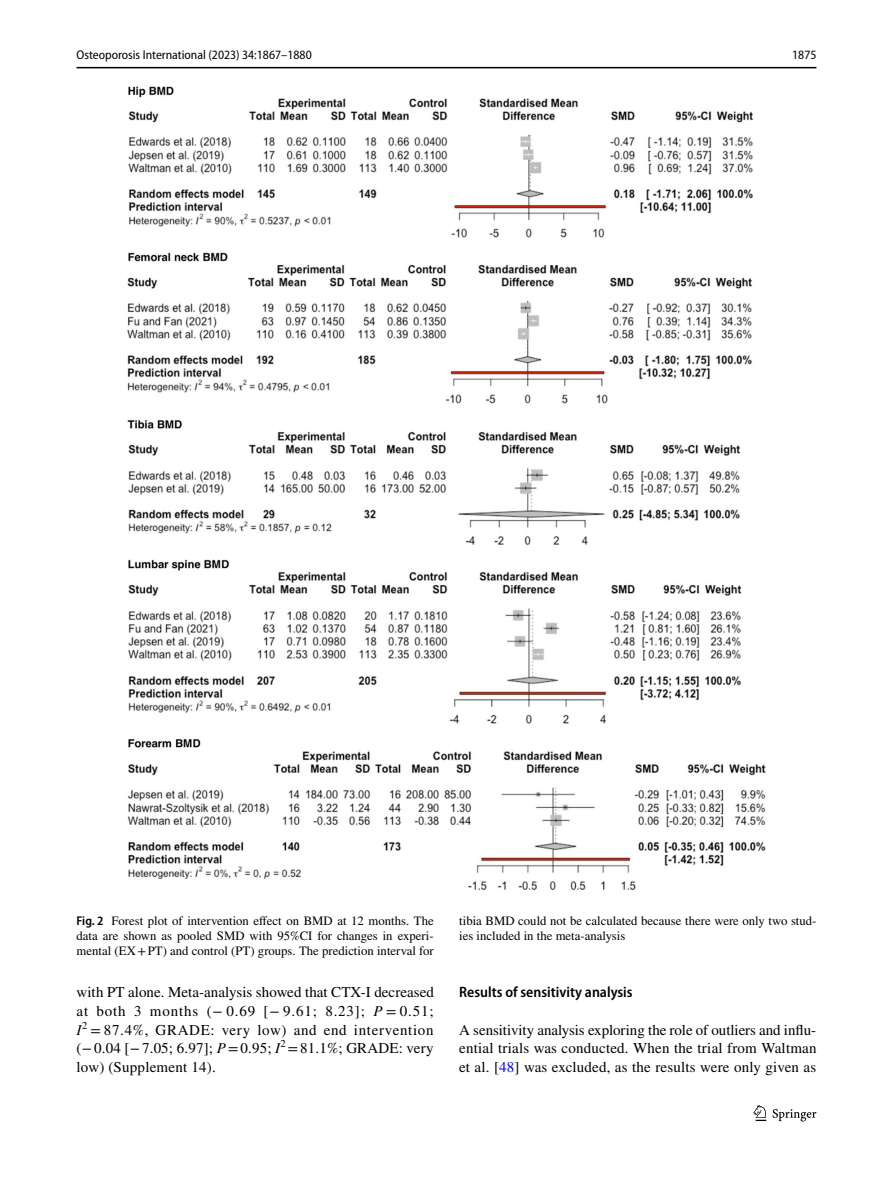
<style>
.page{position:relative;width:893px;height:1187px;background:#fff}
.page>*{position:absolute;margin:0;border:0;box-sizing:border-box;transform-origin:0 0}
.t1{font:15px/18.8px "STIX";letter-spacing:.01em;color:#000;text-align:justify}
.t2{font:600 semi-condensed 15px "Myriad Pro";color:#000}
.t3{font:12.75px/15px "STIX";color:#000;text-align:justify}
.t4{font:semi-condensed 12.75px "Myriad Pro";color:#000}
.s1{font-family:"Myriad Pro";font-weight:600;font-stretch:semi-condensed}
.s2{font-style:italic}
.s3{color:#00f}
</style>
<div class="page">
<hr style="left:77px;top:67px;width:739px;height:1px;background:#000">
<svg style="left:753px;top:1105px;width:13px;height:15px"></svg>
<svg style="left:773px;top:1109px;width:43px;height:12px"></svg>
<img style="left:128px;top:87px;width:637px;height:803px">
<p class="t4" style="left:77px;top:48px;width:237px">Osteoporosis International (2023) 34:1867–1880</p>
<p class="t4" style="left:792px;top:48px;width:26px">1875</p>
<p class="t3" style="left:77px;top:914px;width:359px"><span class="s1">Fig. 2</span> Forest plot of intervention effect on BMD at 12 months. The data are shown as pooled SMD with 95%CI for changes in experi&shy;mental (EX+PT) and control (PT) groups. The prediction interval for</p>
<p class="t3" style="left:459px;top:914px;width:359px">tibia BMD could not be calculated because there were only two stud&shy;ies included in the meta-analysis</p>
<p class="t1" style="left:77px;top:983px;width:359px">with PT alone. Meta-analysis showed that CTX-I decreased at both 3 months (− 0.69 [− 9.61; 8.23]; <span class="s2">P</span> = 0.51; <span class="s2">I</span><sup>2</sup> = 87.4%, GRADE: very low) and end intervention (−0.04 [−7.05; 6.97]; <span class="s2">P</span>=0.95; <span class="s2">I</span><sup>2</sup> =81.1%; GRADE: very low) (Supplement 14).</p>
<p class="t2" style="left:459px;top:983px;width:175px">Results of sensitivity analysis</p>
<p class="t1" style="left:459px;top:1021px;width:359px">A sensitivity analysis exploring the role of outliers and influ&shy;ential trials was conducted. When the trial from Waltman et al. [<span class="s3">48</span>] was excluded, as the results were only given as</p>
</div>
